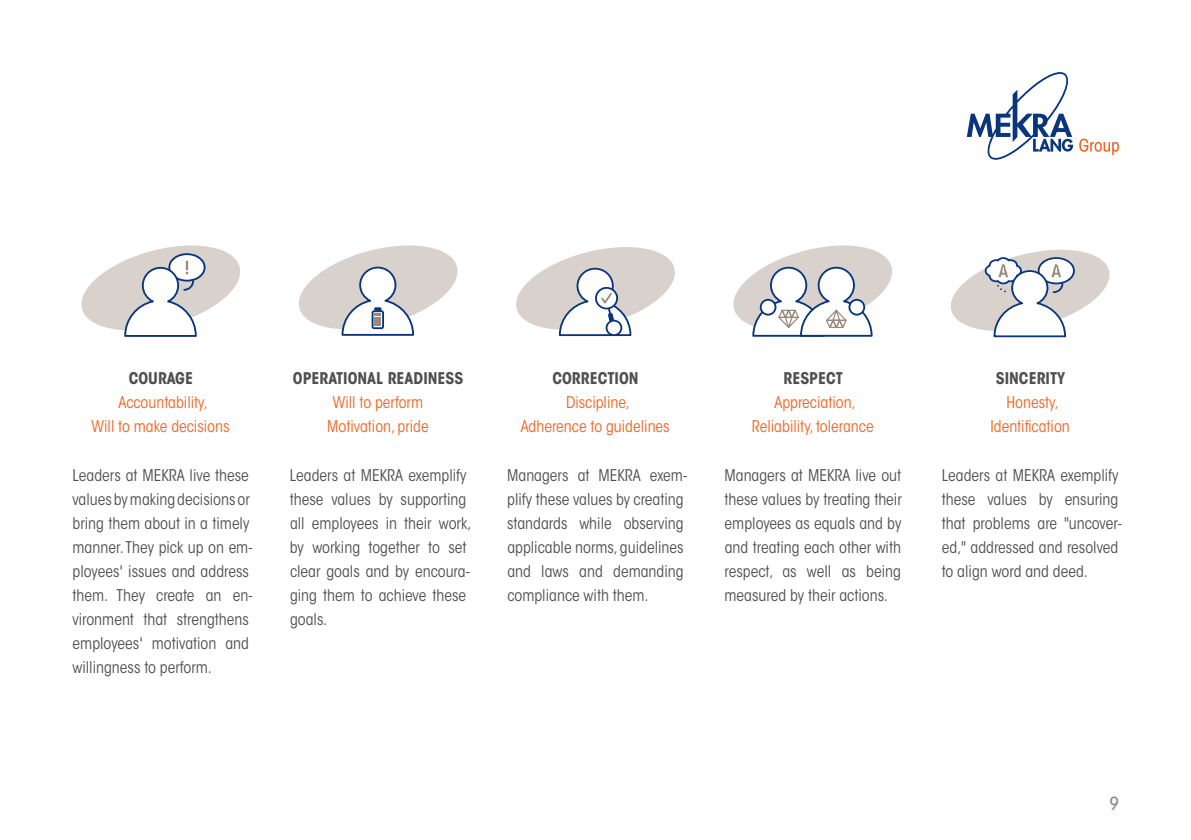
<style>
.page{position:relative;width:1191px;height:840px;background:#fff}
.page>*{position:absolute;margin:0;border:0;box-sizing:border-box;transform-origin:0 0}
.t1{font:500 condensed 18px "ITC Avant Garde Std";color:#998a7d}
.t2{font:condensed 16px/24px "ITC Avant Garde Std";color:#4e4f50}
.t3{font:condensed 16px/24px "ITC Avant Garde Std";color:#f36421;text-align:center}
.t4{font:700 condensed 16px "ITC Avant Garde Std";color:#4e4f50}
</style>
<div class="page">
<hr style="left:0;top:0;width:1px;height:839px;background:#998a7d">
<svg style="left:1079px;top:138px;width:40px;height:17px"></svg>
<svg style="left:966px;top:72px;width:107px;height:88px"></svg>
<svg style="left:81px;top:245px;width:160px;height:91px"></svg>
<svg style="left:516px;top:247px;width:159px;height:89px"></svg>
<svg style="left:733px;top:245px;width:160px;height:91px"></svg>
<svg style="left:950px;top:249px;width:160px;height:88px"></svg>
<svg style="left:298px;top:245px;width:160px;height:90px"></svg>
<p class="t4" style="left:129px;top:368px;width:66px">COURAGE</p>
<p class="t3" style="left:92px;top:390px;width:139px">Accountability,<br>Will to make decisions</p>
<p class="t2" style="left:72px;top:462px;width:182px">Leaders at MEKRA live these values by making decisions or bring them about in a timely manner. They pick up on em&shy;ployees' issues and address them. They create an en&shy;vironment that strengthens employees' motivation and willingness to perform.</p>
<p class="t4" style="left:293px;top:368px;width:172px">OPERATIONAL READINESS</p>
<p class="t3" style="left:327px;top:390px;width:103px">Will to perform<br>Motivation, pride</p>
<p class="t2" style="left:290px;top:462px;width:183px">Leaders at MEKRA exemplify these values by supporting all employees in their work, by working together to set clear goals and by encoura&shy;ging them to achieve these goals.</p>
<p class="t4" style="left:552px;top:368px;width:88px">CORRECTION</p>
<p class="t3" style="left:520px;top:390px;width:151px">Discipline,<br>Adherence to guidelines</p>
<p class="t2" style="left:507px;top:462px;width:182px">Managers at MEKRA exem&shy;plify these values by creating standards while observing applicable norms, guidelines and laws and demanding compliance with them.</p>
<p class="t4" style="left:783px;top:368px;width:61px">RESPECT</p>
<p class="t3" style="left:751px;top:390px;width:123px">Appreciation,<br>Reliability, tolerance</p>
<p class="t2" style="left:724px;top:462px;width:179px;text-align:justify">Managers at MEKRA live out these values by treating their employees as equals and by and treating each other with respect, as well as being measured by their actions.</p>
<p class="t4" style="left:995px;top:368px;width:71px">SINCERITY</p>
<p class="t3" style="left:990px;top:390px;width:81px">Honesty,<br>Identification</p>
<p class="t2" style="left:941px;top:462px;width:182px">Leaders at MEKRA exemplify these values by ensuring that problems are "uncover&shy;ed," addressed and resolved to align word and deed.</p>
<p class="t1" style="left:1109px;top:792px;width:11px">9</p>
</div>
